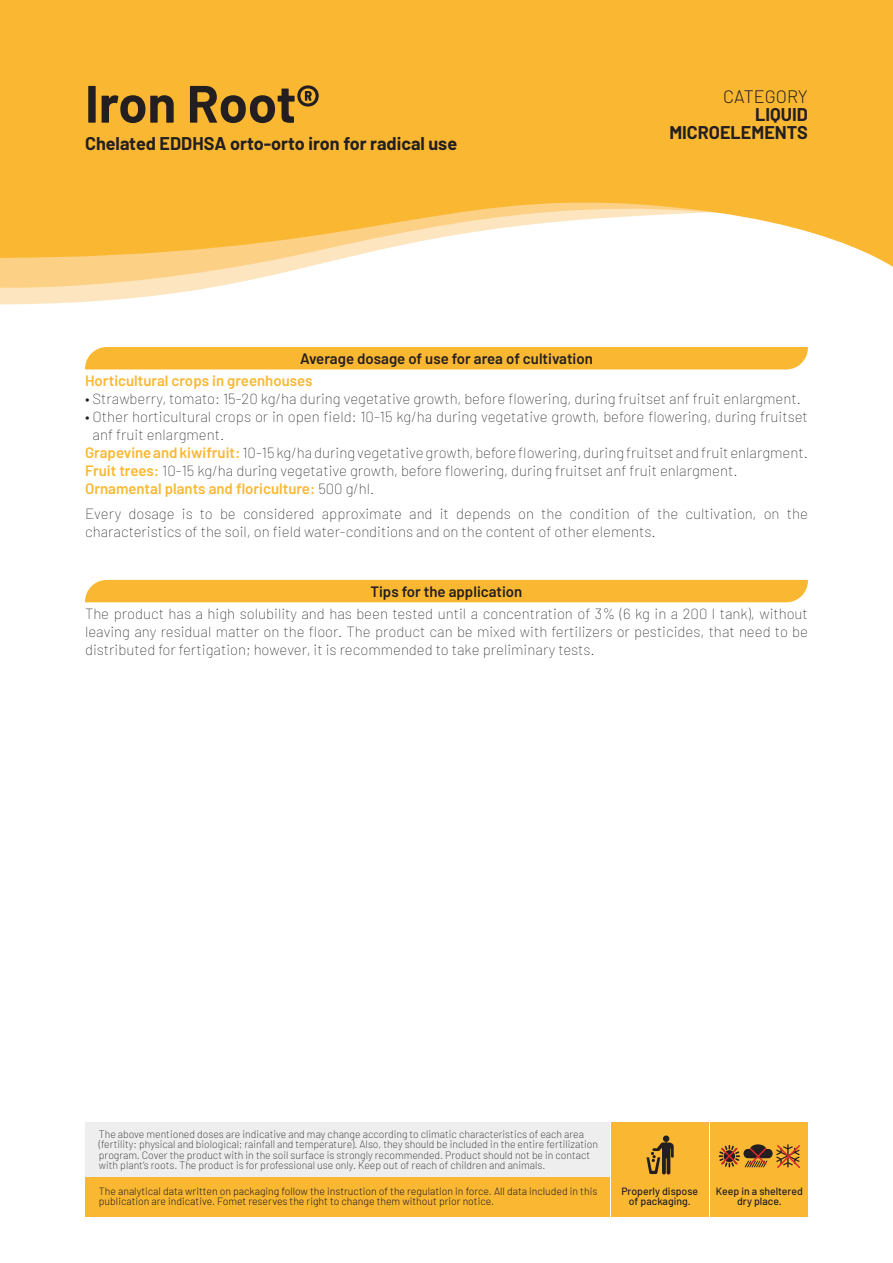
<style>
.page{position:relative;width:893px;height:1263px;background:#fff}
.page>*{position:absolute;margin:0;border:0;box-sizing:border-box;transform-origin:0 0}
.t1{font:700 52.5px "Barlow";letter-spacing:-.005em;color:#231f20}
.t2{font:700 18px "Barlow";color:#231f20}
.t3{font:300 18px "Barlow";color:#231f20}
.t4{font:100 15px/18px "Barlow";color:#231f20}
.t5{font:600 15px "Barlow";color:#fab832}
.t6{font:600 15px "Barlow";color:#231f20}
.t7{font:200 10.5px/10.5px "Barlow";color:#231f20}
.t8{font:300 10.5px/10.5px "Barlow";color:#231f20}
.t9{font:500 10.5px/10.5px "Barlow";color:#231f20;text-align:center}
.s1{font-weight:600;color:#fab832}
.s2{font-weight:100;color:#231f20}
</style>
<div class="page">
<svg style="left:0;top:293px;width:174px;height:11px;fill:#fde6bf"></svg>
<svg style="left:0;top:276px;width:268px;height:17px;fill:#fde6bf"></svg>
<svg style="left:0;top:0;width:893px;height:276px;background:#fac14d"></svg>
<div style="left:710px;top:1122px;width:98px;height:95px;background:#fab832"></div>
<div style="left:611px;top:1122px;width:98px;height:95px;background:#fab832"></div>
<div style="left:85px;top:1122px;width:524px;height:95px;background:#eeeeef"></div>
<div style="left:85px;top:1178px;width:524px;height:39px;background:#fab832"></div>
<svg style="left:719px;top:1144px;width:81px;height:24px"></svg>
<svg style="left:646px;top:1135px;width:28px;height:39px"></svg>
<div style="left:85px;top:347px;width:723px;height:23px;background:#fab832"></div>
<svg style="left:85px;top:579px;width:723px;height:24px;background:#fabd41"></svg>
<p class="t1" style="left:85px;top:65px;width:236px">Iron Root®</p>
<p class="t2" style="left:85px;top:130px;width:374px">Chelated EDDHSA orto-orto iron for radical use</p>
<p class="t3" style="left:723px;top:84px;width:86px">CATEGORY</p>
<p class="t2" style="left:755px;top:101px;width:54px">LIQUID</p>
<p class="t2" style="left:669px;top:119px;width:140px">MICROELEMENTS</p>
<p class="t6" style="left:300px;top:348px;width:294px">Average dosage of use for area of cultivation</p>
<p class="t5" style="left:85px;top:370px;width:229px">Horticultural crops in greenhouses</p>
<p class="t4" style="left:85px;top:389px;width:717px">• Strawberry, tomato: 15-20 kg/ha during vegetative growth, before flowering, during fruitset anf fruit enlargment.</p>
<p class="t4" style="left:93px;top:407px;width:717px;text-indent:-8px">• Other horticultural crops or in open field: 10-15 kg/ha during vegetative growth, before flowering, during fruitset anf fruit enlargment.</p>
<p class="t4" style="left:85px;top:443px;width:724px"><span class="s1">Grapevine and kiwifruit:</span> 10-15 kg/ha during vegetative growth, before flowering, during fruitset and fruit enlargment.</p>
<p class="t4" style="left:85px;top:461px;width:654px"><span class="s1">Fruit trees:</span> 10-15 kg/ha during vegetative growth, before flowering, during fruitset anf fruit enlargment.</p>
<p class="t5" style="left:85px;top:478px;width:291px">Ornamental plants and floriculture: <span class="s2">500 g/hl.</span></p>
<p class="t4" style="left:85px;top:504px;width:724px">Every dosage is to be considered approximate and it depends on the condition of the cultivation, on the characteristics of the soil, on field water-conditions and on the content of other elements.</p>
<p class="t6" style="left:371px;top:580px;width:153px">Tips for the application</p>
<p class="t4" style="left:85px;top:603px;width:724px;text-align:justify">The product has a high solubility and has been tested until a concentration of 3% (6 kg in a 200 l tank), without leaving any residual matter on the floor. The product can be mixed with fertilizers or pesticides, that need to be distributed for fertigation; however, it is recommended to take preliminary tests.</p>
<p class="t7" style="left:99px;top:1128px;width:501px">The above mentioned doses are indicative and may change according to climatic characteristics of each area (fertility: physical and biological; rainfall and temperature). Also, they should be included in the entire fertilization program. Cover the product with in the soil surface is strongly recommended. Product should not be in contact with plant’s roots. The product is for professional use only. Keep out of reach of children and animals.</p>
<p class="t8" style="left:99px;top:1185px;width:500px">The analytical data written on packaging follow the instruction of the regulation in force. All data included in this publication are indicative. Fomet reserves the right to change them without prior notice.</p>
<p class="t9" style="left:621px;top:1185px;width:78px">Properly dispose</p>
<p class="t9" style="left:629px;top:1195px;width:63px">of packaging.</p>
<p class="t9" style="left:716px;top:1185px;width:88px">Keep in a sheltered dry place.</p>
</div>
